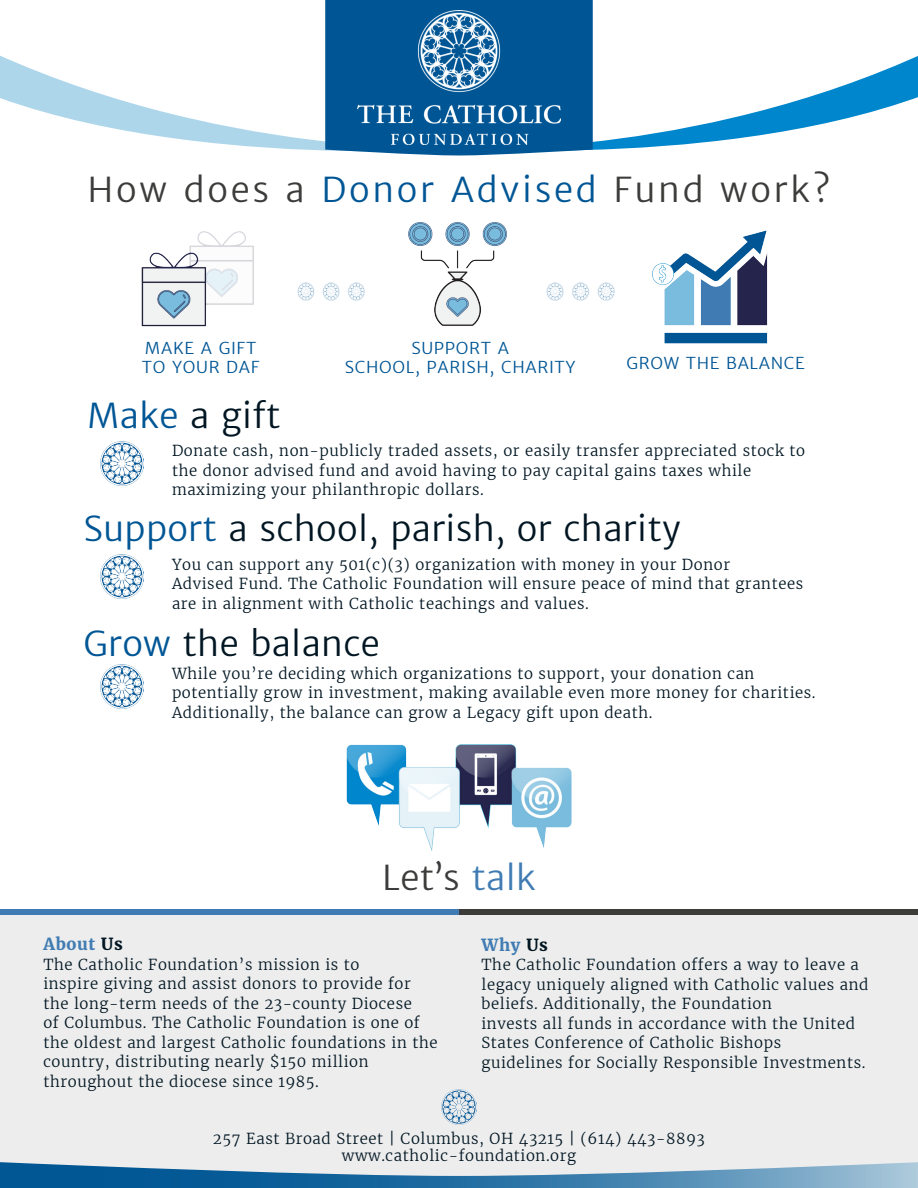
<style>
.page{position:relative;width:918px;height:1188px;background:#fff}
.page>*{position:absolute;margin:0;border:0;box-sizing:border-box;transform-origin:0 0}
.t1{font:300 34.5px "Merriweather Sans";letter-spacing:.01em;color:#011622}
.t2{font:300 34.5px "Merriweather Sans";letter-spacing:.08em;color:#3c3c3b}
.t3{font:300 16.5px/19.5px "Merriweather Sans";letter-spacing:.04em;color:#005695}
.t4{font:700 16.5px "Merriweather";letter-spacing:.04em;color:#407cb3}
.t5{font:300 15px/19.5px "Merriweather";letter-spacing:.04em;color:#011622}
.s1{color:#005695}
.s2{color:#407cb3}
.s3{color:#011622}
</style>
<div class="page">
<div style="left:0;top:915px;width:918px;height:273px;background:#ededed"></div>
<svg style="left:0;top:1162px;width:918px;height:26px"></svg>
<img style="left:441px;top:1089px;width:35px;height:35px">
<div style="left:459px;top:909px;width:459px;height:6px;background:#3c3c3b"></div>
<div style="left:0;top:909px;width:459px;height:6px;background:#407cb3"></div>
<svg style="left:0;top:55px;width:325px;height:96px"></svg>
<svg style="left:593px;top:56px;width:325px;height:94px"></svg>
<svg style="left:325px;top:0;width:268px;height:156px;background:#0f609b"></svg>
<img style="left:358px;top:10px;width:202px;height:135px">
<img style="left:347px;top:744px;width:224px;height:107px">
<img style="left:408px;top:222px;width:99px;height:104px">
<img style="left:652px;top:230px;width:116px;height:114px">
<img style="left:141px;top:231px;width:113px;height:96px">
<img style="left:297px;top:283px;width:68px;height:17px">
<img style="left:546px;top:283px;width:68px;height:17px">
<img style="left:100px;top:442px;width:44px;height:44px">
<img style="left:100px;top:555px;width:44px;height:43px">
<img style="left:100px;top:664px;width:44px;height:44px">
<p class="t2" style="left:88px;top:167px;width:744px">How does a <span class="s1">Donor Advised</span> Fund work?</p>
<p class="t3" style="left:142px;top:338px;width:119px">MAKE A GIFT<br>TO YOUR DAF</p>
<p class="t3" style="left:345px;top:338px;width:232px;text-align:center">SUPPORT A<br>SCHOOL, PARISH, CHARITY</p>
<p class="t1" style="left:87px;top:394px;width:195px"><span class="s1">Make</span> a gift</p>
<p class="t3" style="left:627px;top:354px;width:180px">GROW THE BALANCE</p>
<p class="t5" style="left:172px;top:441px;width:634px">Donate cash, non-publicly traded assets, or easily transfer appreciated stock to the donor advised fund and avoid having to pay capital gains taxes while maximizing your philanthropic dollars.</p>
<p class="t1" style="left:84px;top:506px;width:599px"><span class="s1">Support</span> a school, parish, or charity</p>
<p class="t5" style="left:172px;top:554px;width:633px">You can support any 501(c)(3) organization with money in your Donor<br>Advised Fund. The Catholic Foundation will ensure peace of mind that grantees are in alignment with Catholic teachings and values.</p>
<p class="t1" style="left:84px;top:621px;width:298px"><span class="s1">Grow</span> the balance</p>
<p class="t5" style="left:172px;top:663px;width:645px">While you’re deciding which organizations to support, your donation can potentially grow in investment, making available even more money for charities.<br>Additionally, the balance can grow a Legacy gift upon death.</p>
<p class="t2" style="left:382px;top:855px;width:155px">Let’s <span class="s2">talk</span></p>
<p class="t4" style="left:43px;top:933px;width:81px">About <span class="s3">Us</span></p>
<p class="t5" style="left:43px;top:954px;width:396px">The Catholic Foundation’s mission is to<br>inspire giving and assist donors to provide for the long-term needs of the 23-county Diocese<br>of Columbus. The Catholic Foundation is one of the oldest and largest Catholic foundations in the country, distributing nearly $150 million throughout the diocese since 1985.</p>
<p class="t4" style="left:482px;top:934px;width:68px">Why <span class="s3">Us</span></p>
<p class="t5" style="left:482px;top:955px;width:388px">The Catholic Foundation offers a way to leave a legacy uniquely aligned with Catholic values and beliefs. Additionally, the Foundation<br>invests all funds in accordance with the United States Conference of Catholic Bishops<br>guidelines for Socially Responsible Investments.</p>
<p class="t5" style="left:213px;top:1129px;width:493px">257 East Broad Street | Columbus, OH 43215 | (614) 443-8893</p>
<p class="t5" style="left:342px;top:1145px;width:236px">www.catholic-foundation.org</p>
</div>
